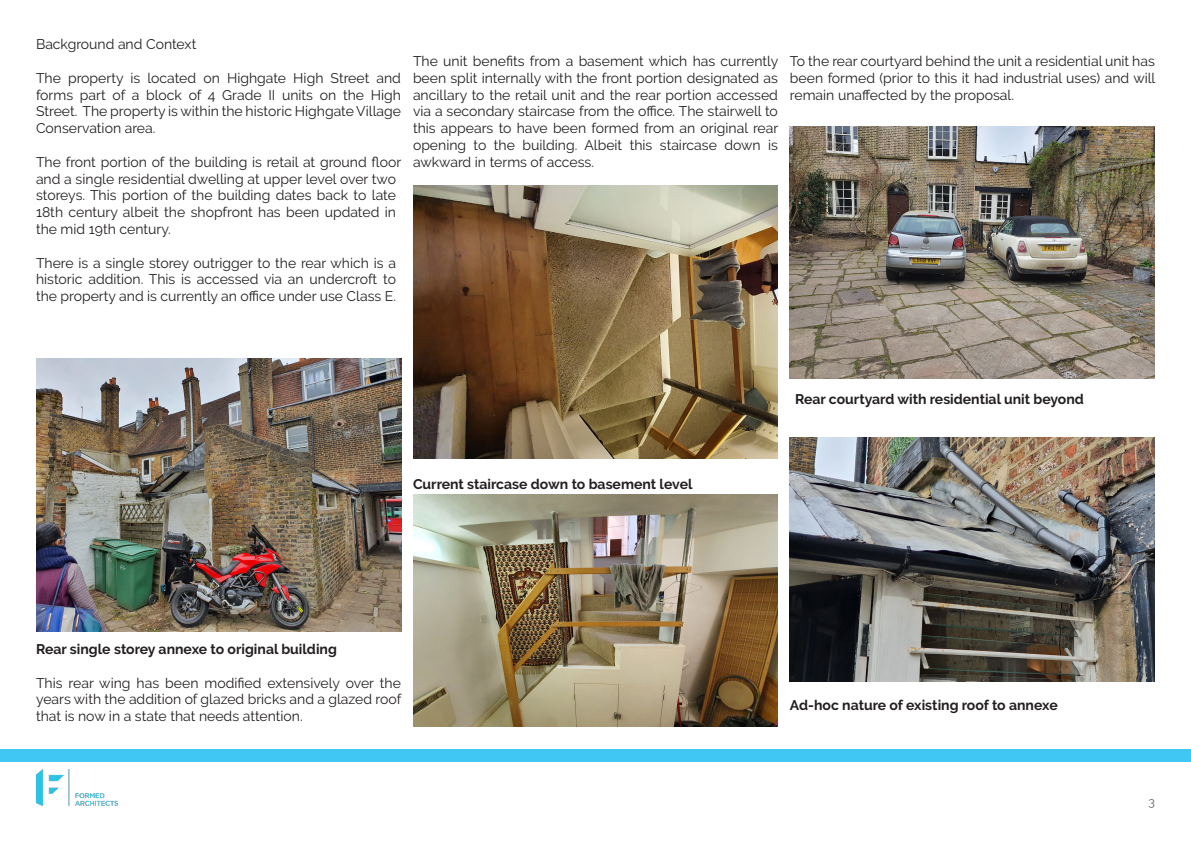
<style>
.page{position:relative;width:1191px;height:842px;background:#fff}
.page>*{position:absolute;margin:0;border:0;box-sizing:border-box;transform-origin:0 0}
.t1{font:14px/16.8px "Raleway";color:#231f20;text-align:justify}
.t2{font:700 14px "Raleway";color:#231f20}
.t3{font:12px "Raleway";color:#5d6061}
</style>
<div class="page">
<img style="left:36px;top:769px;width:81px;height:37px">
<div style="left:0;top:749px;width:1191px;height:13px;background:#40c7f4"></div>
<img style="left:36px;top:358px;width:365px;height:274px">
<img style="left:413px;top:185px;width:365px;height:274px">
<img style="left:790px;top:126px;width:365px;height:253px">
<img style="left:413px;top:494px;width:365px;height:232px">
<img style="left:790px;top:438px;width:365px;height:243px">
<p class="t1" style="left:36px;top:36px;width:162px">Background and Context</p>
<p class="t1" style="left:36px;top:69px;width:366px">The property is located on Highgate High Street and forms part of a block of 4 Grade II units on the High Street. The property is within the historic Highgate Village Conservation area.</p>
<p class="t1" style="left:36px;top:153px;width:367px;text-align:left">The front portion of the building is retail at ground floor and a single residential dwelling at upper level over two storeys. This portion of the building dates back to late 18th century albeit the shopfront has been updated in the mid 19th century.</p>
<p class="t1" style="left:36px;top:254px;width:361px">There is a single storey outrigger to the rear which is a historic addition. This is accessed via an undercroft to the property and is currently an office under use Class E.</p>
<p class="t1" style="left:413px;top:53px;width:367px">The unit benefits from a basement which has currently been split internally with the front portion designated as ancillary to the retail unit and the rear portion accessed via a secondary staircase from the office. The stairwell to this appears to have been formed from an original rear opening to the building. Albeit this staircase down is awkward in terms of access.</p>
<p class="t1" style="left:790px;top:53px;width:367px">To the rear courtyard behind the unit a residential unit has been formed (prior to this it had industrial uses) and will remain unaffected by the proposal.</p>
<p class="t2" style="left:413px;top:476px;width:281px">Current staircase down to basement level</p>
<p class="t2" style="left:795px;top:391px;width:290px">Rear courtyard with residential unit beyond</p>
<p class="t2" style="left:36px;top:641px;width:302px">Rear single storey annexe to original building</p>
<p class="t1" style="left:36px;top:674px;width:367px">This rear wing has been modified extensively over the years with the addition of glazed bricks and a glazed roof that is now in a state that needs attention.</p>
<p class="t2" style="left:790px;top:697px;width:269px">Ad-hoc nature of existing roof to annexe</p>
<p class="t3" style="left:1148px;top:795px;width:8px">3</p>
</div>
